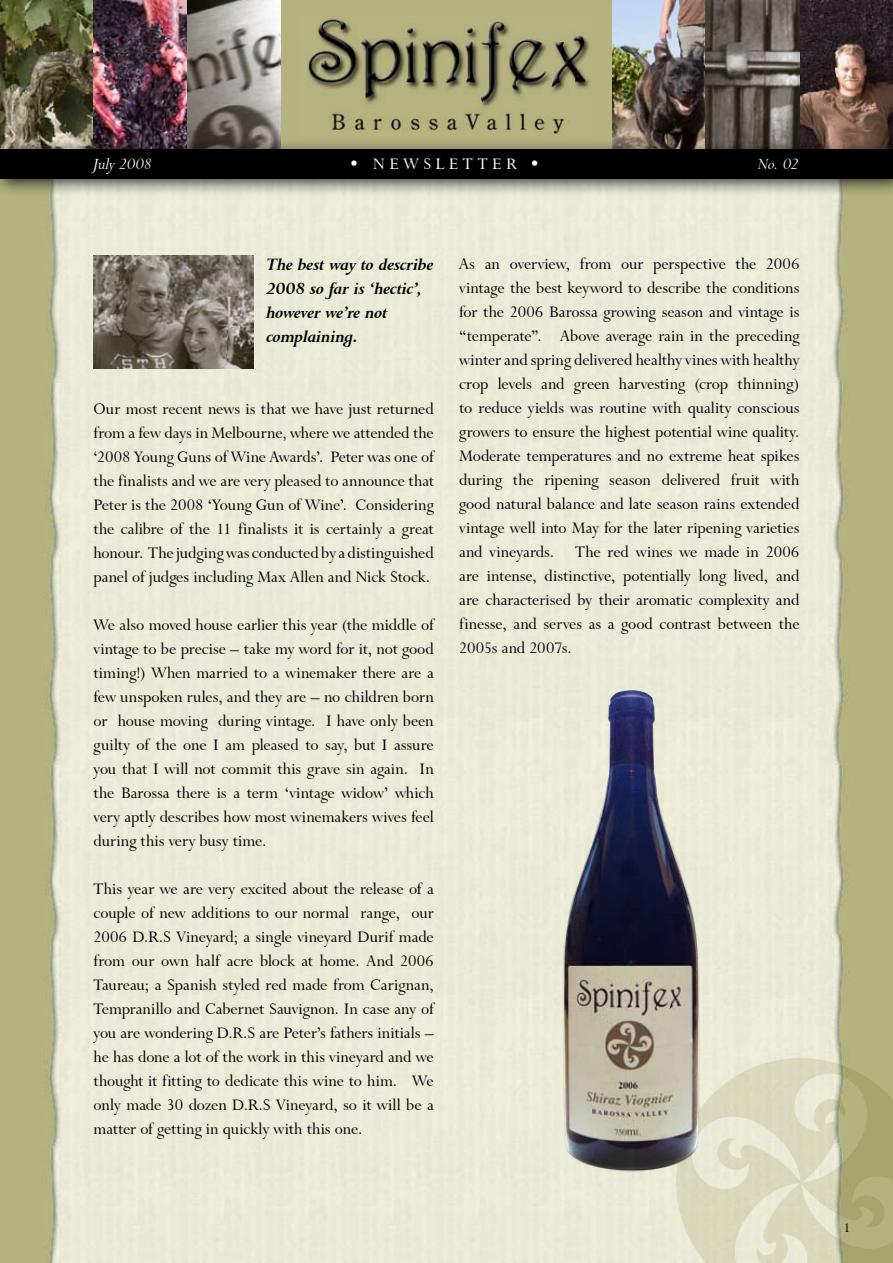
<style>
.page{position:relative;width:893px;height:1263px;background:#b5b27f}
.page>*{position:absolute;margin:0;border:0;box-sizing:border-box;transform-origin:0 0}
.t1{font:italic 700 19.5px/24px "Lapidary 333 BT";letter-spacing:-.01em;color:#000}
.t2{font:18px/24px "Lapidary 333 BT";color:#000;text-align:justify}
.t3{font:italic 18px "Lapidary 333 BT";letter-spacing:-.02em;color:#fff}
.t4{font:18px "Lapidary 333 BT";letter-spacing:.255em;color:#fff}
.t5{font:15px "Lapidary 333 BT";color:#000}
</style>
<div class="page">
<div style="left:44px;top:197px;width:804px;height:1066px;background:#ebead7"></div>
<svg style="left:658px;top:1040px;width:235px;height:223px"></svg>
<img style="left:300px;top:18px;width:290px;height:118px">
<img style="left:94px;top:255px;width:160px;height:114px">
<img style="left:0;top:0;width:281px;height:138px">
<img style="left:612px;top:0;width:281px;height:138px">
<div style="left:0;top:138px;width:893px;height:59px;background:#000;opacity:.75"></div>
<div style="left:0;top:149px;width:893px;height:30px;background:#000"></div>
<img style="left:553px;top:690px;width:157px;height:492px">
<p class="t3" style="left:94px;top:154px;width:60px">July 2008</p>
<p class="t4" style="left:349px;top:154px;width:193px">• NEWSLETTER •</p>
<p class="t3" style="left:758px;top:154px;width:43px">No. 02</p>
<p class="t1" style="left:266px;top:252px;width:168px">The best way to describe<br>2008 so far is ‘hectic’, however we’re not complaining.</p>
<p class="t2" style="left:94px;top:397px;width:342px">Our most recent news is that we have just returned from a few days in Melbourne, where we attended the ‘2008 Young Guns of Wine Awards’. Peter was one of the finalists and we are very pleased to announce that Peter is the 2008 ‘Young Gun of Wine’. Considering the calibre of the 11 finalists it is certainly a great honour. The judging was conducted by a distinguished panel of judges including Max Allen and Nick Stock.</p>
<p class="t2" style="left:94px;top:613px;width:342px">We also moved house earlier this year (the middle of vintage to be precise – take my word for it, not good timing!) When married to a winemaker there are a few unspoken rules, and they are – no children born or house moving during vintage. I have only been guilty of the one I am pleased to say, but I assure you that I will not commit this grave sin again. In the Barossa there is a term ‘vintage widow’ which very aptly describes how most winemakers wives feel during this very busy time.</p>
<p class="t2" style="left:94px;top:877px;width:342px">This year we are very excited about the release of a couple of new additions to our normal range, our 2006 D.R.S Vineyard; a single vineyard Durif made from our own half acre block at home. And 2006<br>Taureau; a Spanish styled red made from Carignan, Tempranillo and Cabernet Sauvignon. In case any of you are wondering D.R.S are Peter’s fathers initials – he has done a lot of the work in this vineyard and we thought it fitting to dedicate this wine to him. We only made 30 dozen D.R.S Vineyard, so it will be a matter of getting in quickly with this one.</p>
<p class="t2" style="left:459px;top:252px;width:342px">As an overview, from our perspective the 2006 vintage the best keyword to describe the conditions for the 2006 Barossa growing season and vintage is “temperate”. Above average rain in the preceding winter and spring delivered healthy vines with healthy crop levels and green harvesting (crop thinning) to reduce yields was routine with quality conscious growers to ensure the highest potential wine quality.<br>Moderate temperatures and no extreme heat spikes during the ripening season delivered fruit with good natural balance and late season rains extended vintage well into May for the later ripening varieties and vineyards. The red wines we made in 2006 are intense, distinctive, potentially long lived, and are characterised by their aromatic complexity and finesse, and serves as a good contrast between the 2005s and 2007s.</p>
<p class="t5" style="left:843px;top:1219px;width:9px">1</p>
</div>
